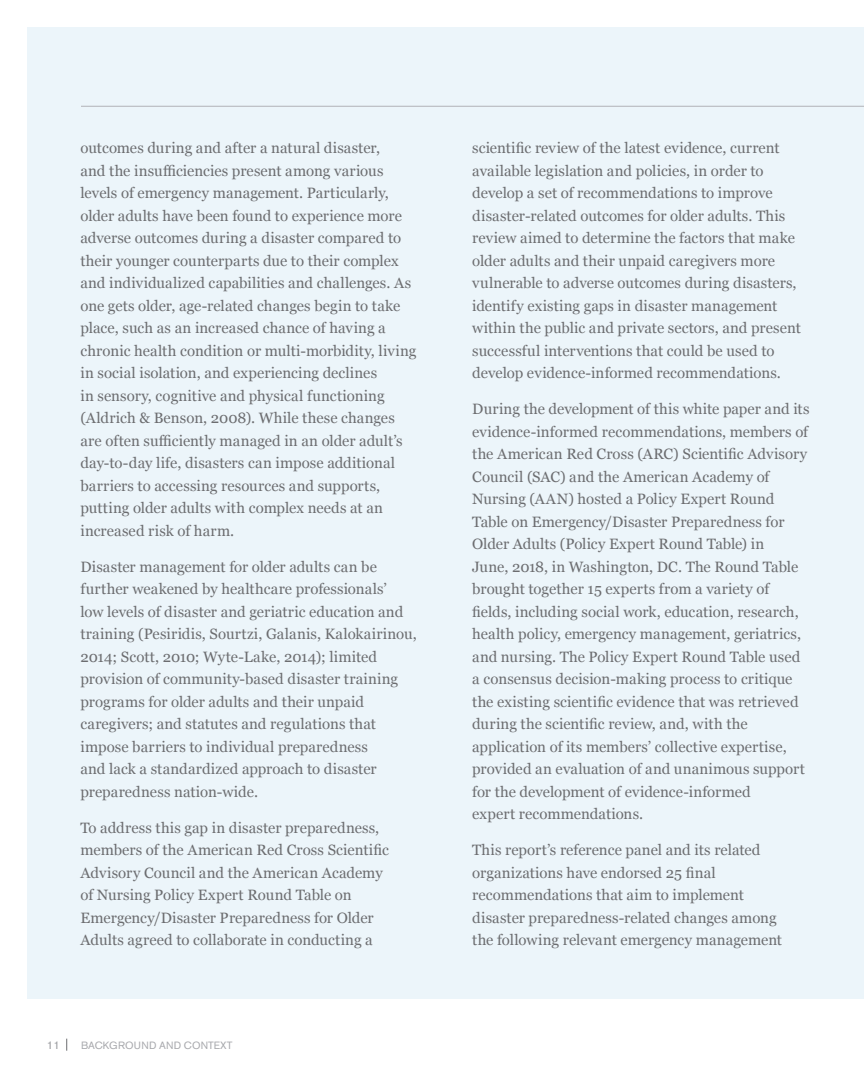
<style>
.page{position:relative;width:864px;height:1080px;background:#fff}
.page>*{position:absolute;margin:0;border:0;box-sizing:border-box;transform-origin:0 0}
.t1{font:15px/22.5px "Georgia";letter-spacing:.005em;color:#6c6d70}
.t2{font:11.25px "Akzidenz Grotesk Std";color:#9c9ea1}
.t3{font:10.5px "Akzidenz Grotesk Std";letter-spacing:.015em;color:#a8a9ad}
</style>
<div class="page">
<div style="left:27px;top:27px;width:837px;height:972px;background:#ecf5fa"></div>
<hr style="left:81px;top:106px;width:783px;height:1px;background:#b2b3b7">
<svg style="left:66px;top:1039px;width:1px;height:12px"></svg>
<p class="t1" style="left:80px;top:136px;width:337px">outcomes during and after a natural disaster,<br>and the insufficiencies present among various levels of emergency management. Particularly, older adults have been found to experience more adverse outcomes during a disaster compared to their younger counterparts due to their complex and individualized capabilities and challenges. As one gets older, age-related changes begin to take place, such as an increased chance of having a chronic health condition or multi-morbidity, living in social isolation, and experiencing declines<br>in sensory, cognitive and physical functioning (Aldrich &amp; Benson, 2008). While these changes are often sufficiently managed in an older adult’s day-to-day life, disasters can impose additional barriers to accessing resources and supports, putting older adults with complex needs at an increased risk of harm.</p>
<p class="t1" style="left:80px;top:555px;width:338px">Disaster management for older adults can be further weakened by healthcare professionals’<br>low levels of disaster and geriatric education and training (Pesiridis, Sourtzi, Galanis, Kalokairinou, 2014; Scott, 2010; Wyte-Lake, 2014); limited provision of community-based disaster training programs for older adults and their unpaid caregivers; and statutes and regulations that impose barriers to individual preparedness<br>and lack a standardized approach to disaster preparedness nation-wide.</p>
<p class="t1" style="left:80px;top:816px;width:310px">To address this gap in disaster preparedness, members of the American Red Cross Scientific Advisory Council and the American Academy of Nursing Policy Expert Round Table on Emergency/Disaster Preparedness for Older Adults agreed to collaborate in conducting a</p>
<p class="t2" style="left:47px;top:1038px;width:15px">11</p>
<p class="t3" style="left:81px;top:1039px;width:153px">BACKGROUND AND CONTEXT</p>
<p class="t1" style="left:472px;top:136px;width:330px">scientific review of the latest evidence, current available legislation and policies, in order to develop a set of recommendations to improve disaster-related outcomes for older adults. This review aimed to determine the factors that make older adults and their unpaid caregivers more vulnerable to adverse outcomes during disasters, identify existing gaps in disaster management within the public and private sectors, and present successful interventions that could be used to develop evidence-informed recommendations.</p>
<p class="t1" style="left:472px;top:397px;width:339px">During the development of this white paper and its evidence-informed recommendations, members of the American Red Cross (ARC) Scientific Advisory Council (SAC) and the American Academy of Nursing (AAN) hosted a Policy Expert Round Table on Emergency/Disaster Preparedness for Older Adults (Policy Expert Round Table) in<br>June, 2018, in Washington, DC. The Round Table brought together 15 experts from a variety of fields, including social work, education, research, health policy, emergency management, geriatrics, and nursing. The Policy Expert Round Table used a consensus decision-making process to critique the existing scientific evidence that was retrieved during the scientific review, and, with the application of its members’ collective expertise, provided an evaluation of and unanimous support for the development of evidence-informed<br>expert recommendations.</p>
<p class="t1" style="left:472px;top:838px;width:311px">This report’s reference panel and its related organizations have endorsed 25 final recommendations that aim to implement disaster preparedness-related changes among the following relevant emergency management</p>
</div>
